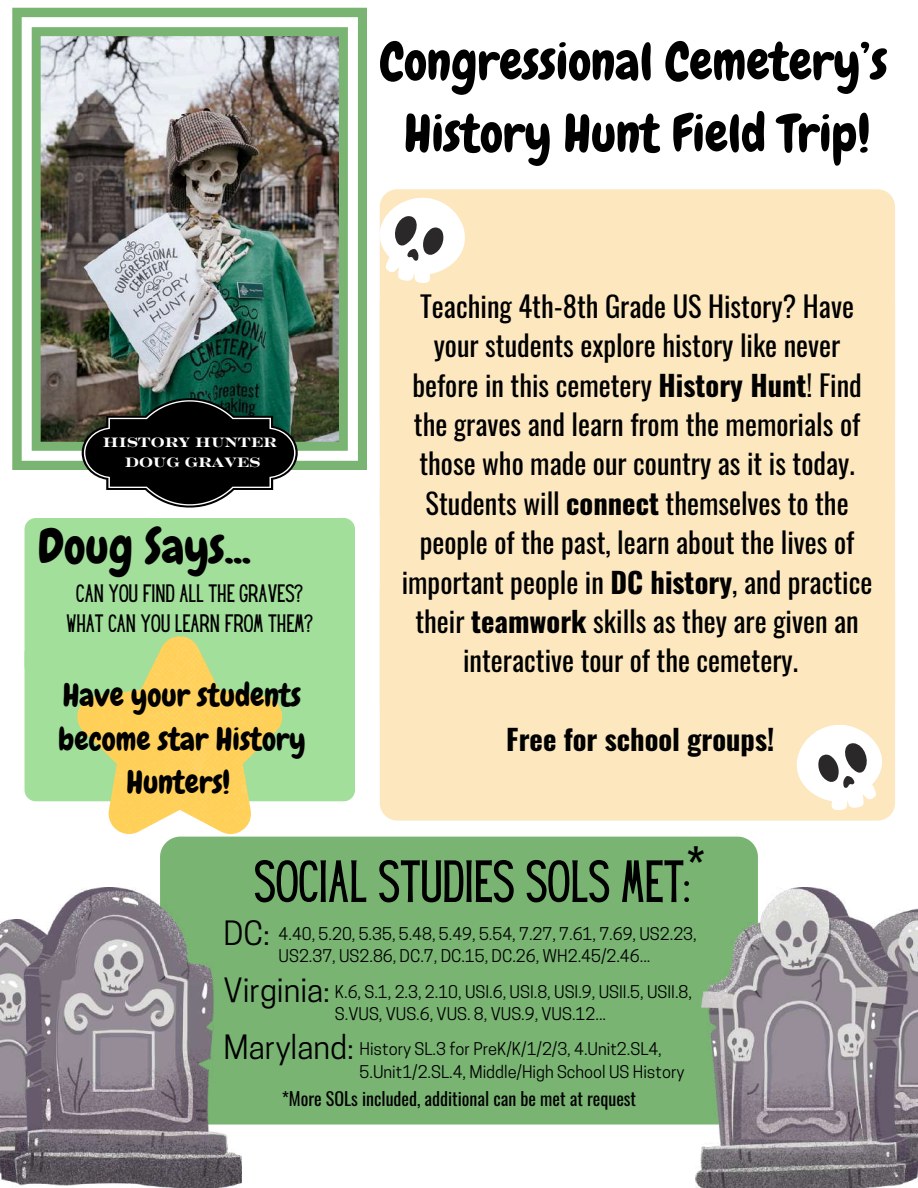
<style>
.page{position:relative;width:918px;height:1188px;background:#fff}
.page>*{position:absolute;margin:0;border:0;box-sizing:border-box;transform-origin:0 0}
.t1{font:52.05px "Hey Gotcha";color:#000}
.t2{font:51.6px/72px "Chewy";color:#000;text-align:center}
.t3{font:48px "Chewy";color:#000}
.t4{font:48px "Oswald";color:#000}
.t5{font:31.5px/43.8px "Chewy";color:#000;text-align:center}
.t6{font:31.5px/57px "Cooper Hewitt";color:#000}
.t7{font:28.5px/39.3px "Oswald";color:#000;text-align:center}
.t8{font:700 28.5px "Oswald";color:#000}
.t9{font:22.05px/30.3px "Hey Gotcha";color:#000;text-align:center}
.t10{font:18px "Oswald";color:#000}
.t11{font:16.5px/22.5px "Cooper Hewitt";color:#000}
.t12{font:13.65px/19.2px "Rosella Solid";color:#fff;text-align:center}
.s1{font-weight:700}
</style>
<div class="page">
<img style="left:12px;top:8px;width:355px;height:462px">
<div style="left:160px;top:837px;width:597px;height:287px;background:#79b473"></div>
<img style="left:695px;top:888px;width:223px;height:300px">
<img style="left:0;top:888px;width:242px;height:300px">
<div style="left:380px;top:189px;width:515px;height:95px;background:#fce7be"></div>
<div style="left:380px;top:284px;width:515px;height:190px;background:#fce7be"></div>
<div style="left:380px;top:722px;width:515px;height:99px;background:#fce7be"></div>
<div style="left:380px;top:474px;width:515px;height:248px;background:#fce7be"></div>
<svg style="left:82px;top:398px;width:216px;height:110px"></svg>
<div style="left:25px;top:518px;width:330px;height:124px;background:#a1df9a"></div>
<div style="left:25px;top:642px;width:330px;height:159px;background:#a1df9a"></div>
<svg style="left:379px;top:195px;width:94px;height:88px"></svg>
<svg style="left:789px;top:722px;width:105px;height:88px"></svg>
<svg style="left:71px;top:633px;width:217px;height:207px;fill:#a1df9a"></svg>
<svg style="left:78px;top:636px;width:204px;height:198px;background:#e0d97c"></svg>
<p class="t12" style="left:103px;top:432px;width:175px">HISTORY HUNTER<br>DOUG GRAVES</p>
<h3 class="t3" style="left:38px;top:516px;width:215px">Doug Says...</h3>
<p class="t9" style="left:67px;top:580px;width:249px">CAN YOU FIND ALL THE GRAVES?<br>WHAT CAN YOU LEARN FROM THEM?</p>
<p class="t5" style="left:58px;top:673px;width:249px">Have your students become star History<br>Hunters!</p>
<h2 class="t2" style="left:380px;top:26px;width:509px">Congressional Cemetery’s<br>History Hunt Field Trip!</h2>
<p class="t7" style="left:402px;top:285px;width:472px">Teaching 4th-8th Grade US History? Have your students explore history like never before in this cemetery <span class="s1">History Hunt</span>! Find the graves and learn from the memorials of those who made our country as it is today.<br>Students will <span class="s1">connect</span> themselves to the people of the past, learn about the lives of important people in <span class="s1">DC history</span>, and practice their <span class="s1">teamwork</span> skills as they are given an interactive tour of the cemetery.</p>
<p class="t8" style="left:506px;top:717px;width:270px">Free for school groups!</p>
<h3 class="t4" style="left:686px;top:828px;width:21px">*</h3>
<h1 class="t1" style="left:254px;top:860px;width:436px">SOCIAL STUDIES SOLS MET:</h1>
<p class="t6" style="left:224px;top:908px;width:132px">DC:<br>Virginia:<br>Maryland:</p>
<p class="t11" style="left:279px;top:925px;width:420px">4.40, 5.20, 5.35, 5.48, 5.49, 5.54, 7.27, 7.61, 7.69, US2.23,<br>US2.37, US2.86, DC.7, DC.15, DC.26, WH2.45/2.46...</p>
<p class="t11" style="left:335px;top:983px;width:359px">K.6, S.1, 2.3, 2.10, USI.6, USI.8, USI.9, USII.5, USII.8,<br>S.VUS, VUS.6, VUS. 8, VUS.9, VUS.12...</p>
<p class="t11" style="left:360px;top:1040px;width:327px">History SL.3 for PreK/K/1/2/3, 4.Unit2.SL4,<br>5.Unit1/2.SL.4, Middle/High School US History</p>
<p class="t10" style="left:282px;top:1084px;width:356px">*More SOLs included, additional can be met at request</p>
</div>
